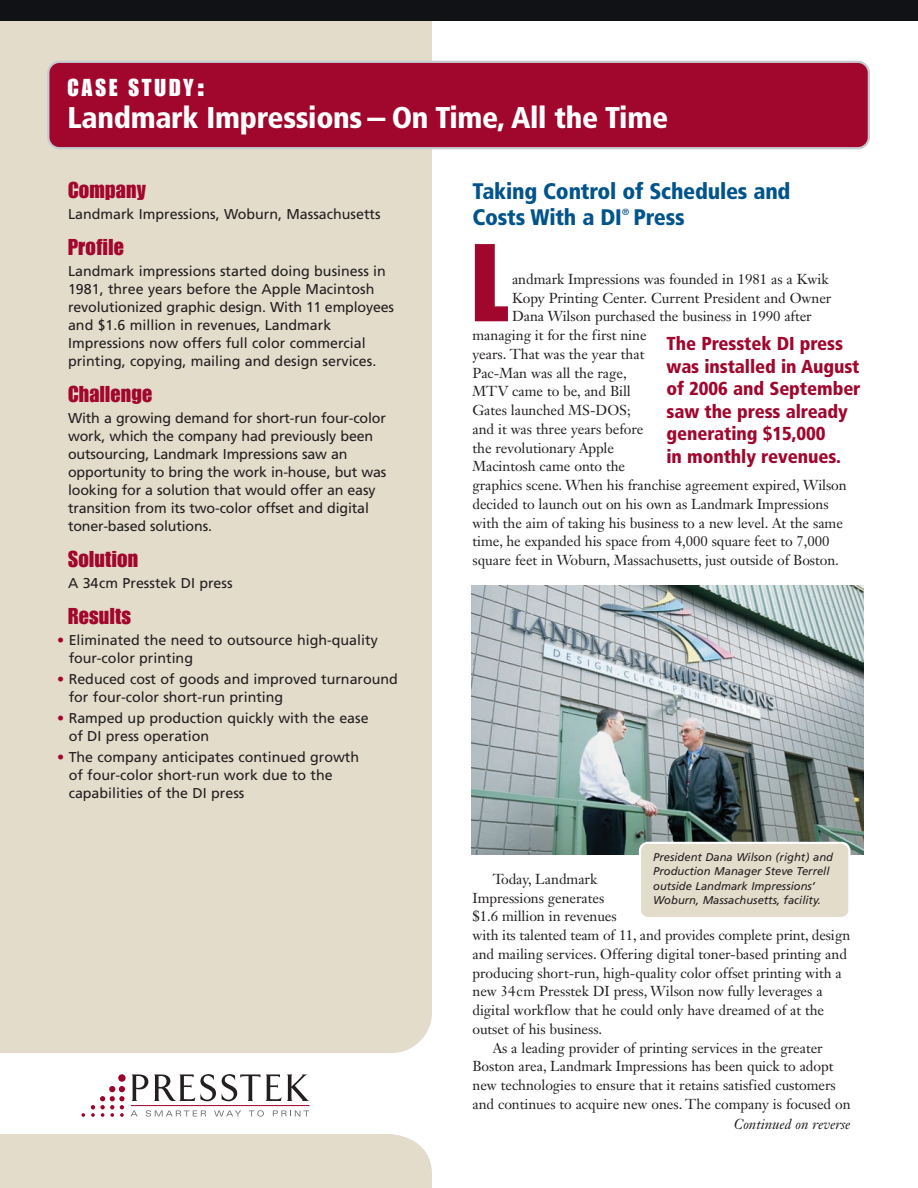
<style>
.page{position:relative;width:918px;height:1188px;background:#fff}
.page>*{position:absolute;margin:0;border:0;box-sizing:border-box;transform-origin:0 0}
.t1{font:108.15px "Impact LT Std";color:#a1072d}
.t2{font:900 condensed 30px "Frutiger LT Std";letter-spacing:-.01em;color:#fff}
.t3{font:24px "Impact LT Std";letter-spacing:.12em;color:#fff}
.t4{font:900 condensed 22.5px/25.5px "Frutiger LT Std";letter-spacing:-.01em;color:#01548b}
.t5{font:22.5px "Impact LT Std";letter-spacing:.015em;color:#a1072d}
.t6{font:900 condensed 18.75px/22.5px "Frutiger LT Std";letter-spacing:-.005em;color:#a1072d}
.t7{font:14.25px "Janson Text LT Std";letter-spacing:-.005em;color:#231f20}
.t8{font:14.25px/18px "Frutiger LT Std";color:#231f20}
.t9{font:italic 14.25px "Janson Text LT Std";color:#231f20}
.t10{font:italic 11.25px/14.2px "Frutiger LT Std";color:#231f20}
.t11{font:9px "Frutiger LT Std";color:#01548b}
.s1{font-family:"Frutiger LT Std";font-weight:900}
.s2{color:#a1072d}
</style>
<div class="page">
<div style="left:351px;top:972px;width:81px;height:81px;background:#e4dccb;border-radius:50%"></div>
<div style="left:0;top:990px;width:390px;height:63px;background:#e4dccb"></div>
<div style="left:0;top:0;width:432px;height:1012px;background:#e4dccb"></div>
<div style="left:118px;top:1074px;width:8px;height:8px;background:#9d0228;border-radius:50%"></div>
<svg style="left:81px;top:1113px;width:4px;height:4px"></svg>
<svg style="left:91px;top:1086px;width:34px;height:31px"></svg>
<svg style="left:132px;top:1074px;width:16px;height:27px"></svg>
<svg style="left:154px;top:1074px;width:62px;height:27px"></svg>
<svg style="left:222px;top:1074px;width:38px;height:27px"></svg>
<svg style="left:266px;top:1074px;width:43px;height:27px"></svg>
<svg style="left:131px;top:1110px;width:7px;height:6px"></svg>
<svg style="left:146px;top:1110px;width:60px;height:7px"></svg>
<svg style="left:214px;top:1110px;width:27px;height:6px"></svg>
<svg style="left:249px;top:1110px;width:15px;height:7px"></svg>
<svg style="left:273px;top:1110px;width:36px;height:6px"></svg>
<hr style="left:131px;top:1105px;width:179px;height:1px;background:#9d0228">
<div style="left:47px;top:61px;width:823px;height:88px;background:#a1072d"></div>
<div style="left:0;top:0;width:918px;height:20px;background:#101216"></div>
<div style="left:0;top:1134px;width:432px;height:54px;background:#e4dccb"></div>
<img style="left:471px;top:585px;width:393px;height:269px">
<div style="left:639px;top:842px;width:212px;height:75px;background:#e4dccb"></div>
<h3 class="t3" style="left:67px;top:78px;width:139px">CASE STUDY<span class="s1">:</span></h3>
<h2 class="t2" style="left:67px;top:105px;width:602px">Landmark Impressions – On Time, All the Time</h2>
<h3 class="t5" style="left:68px;top:182px;width:79px">Company</h3>
<p class="t8" style="left:68px;top:206px;width:314px">Landmark Impressions, Woburn, Massachusetts</p>
<h3 class="t5" style="left:68px;top:239px;width:57px">Profile</h3>
<p class="t8" style="left:68px;top:263px;width:328px">Landmark impressions started doing business in 1981, three years before the Apple Macintosh revolutionized graphic design. With 11 employees and $1.6 million in revenues, Landmark Impressions now offers full color commercial printing, copying, mailing and design services.</p>
<h3 class="t5" style="left:68px;top:386px;width:86px">Challenge</h3>
<p class="t8" style="left:68px;top:410px;width:320px">With a growing demand for short-run four-color work, which the company had previously been outsourcing, Landmark Impressions saw an opportunity to bring the work in-house, but was looking for a solution that would offer an easy transition from its two-color offset and digital toner-based solutions.</p>
<h3 class="t5" style="left:68px;top:551px;width:72px">Solution</h3>
<p class="t8" style="left:68px;top:575px;width:166px">A 34cm Presstek DI press</p>
<h3 class="t5" style="left:68px;top:608px;width:65px">Results</h3>
<p class="t8" style="left:69px;top:632px;width:311px;text-indent:-11px"><span class="s2">•</span> Eliminated the need to outsource high-quality four-color printing</p>
<p class="t8" style="left:69px;top:671px;width:331px;text-indent:-11px"><span class="s2">•</span> Reduced cost of goods and improved turnaround for four-color short-run printing</p>
<p class="t8" style="left:69px;top:710px;width:302px;text-indent:-11px"><span class="s2">•</span> Ramped up production quickly with the ease of DI press operation</p>
<p class="t8" style="left:69px;top:749px;width:292px;text-indent:-11px"><span class="s2">•</span> The company anticipates continued growth of four-color short-run work due to the capabilities of the DI press</p>
<h3 class="t4" style="left:472px;top:180px;width:320px">Taking Control of Schedules and<br>Costs With a DI</h3>
<p class="t11" style="left:622px;top:208px;width:9px">®</p>
<h3 class="t4" style="left:633px;top:205px;width:53px">Press</h3>
<h1 class="t1" style="left:472px;top:244px;width:38px">L</h1>
<p class="t7" style="left:512px;top:273px;width:318px">andmark Impressions was founded in 1981 as a Kwik</p>
<p class="t7" style="left:512px;top:291px;width:321px">Kopy Printing Center. Current President and Owner</p>
<p class="t7" style="left:512px;top:310px;width:301px">Dana Wilson purchased the business in 1990 after</p>
<p class="t7" style="left:473px;top:329px;width:176px">managing it for the first nine</p>
<p class="t7" style="left:473px;top:348px;width:174px">years. That was the year that</p>
<p class="t7" style="left:473px;top:366px;width:156px">Pac-Man was all the rage,</p>
<p class="t7" style="left:473px;top:385px;width:160px">MTV came to be, and Bill</p>
<p class="t7" style="left:473px;top:404px;width:160px">Gates launched MS-DOS;</p>
<p class="t7" style="left:473px;top:423px;width:172px">and it was three years before</p>
<p class="t7" style="left:473px;top:441px;width:143px">the revolutionary Apple</p>
<p class="t7" style="left:473px;top:460px;width:154px">Macintosh came onto the</p>
<p class="t7" style="left:473px;top:479px;width:376px">graphics scene. When his franchise agreement expired, Wilson</p>
<p class="t7" style="left:473px;top:498px;width:358px">decided to launch out on his own as Landmark Impressions</p>
<p class="t7" style="left:473px;top:516px;width:372px">with the aim of taking his business to a new level. At the same</p>
<p class="t7" style="left:473px;top:535px;width:359px">time, he expanded his space from 4,000 square feet to 7,000</p>
<p class="t7" style="left:473px;top:554px;width:368px">square feet in Woburn, Massachusetts, just outside of Boston.</p>
<h3 class="t6" style="left:667px;top:334px;width:196px">The Presstek DI press was installed in August of 2006 and September saw the press already generating $15,000<br>in monthly revenues.</h3>
<p class="t10" style="left:653px;top:851px;width:181px">President Dana Wilson (right) and Production Manager Steve Terrell outside Landmark Impressions’ Woburn, Massachusetts, facility.</p>
<p class="t7" style="left:493px;top:873px;width:106px">Today, Landmark</p>
<p class="t7" style="left:473px;top:891px;width:133px">Impressions generates</p>
<p class="t7" style="left:473px;top:910px;width:146px">$1.6 million in revenues</p>
<p class="t7" style="left:473px;top:929px;width:379px">with its talented team of 11, and provides complete print, design</p>
<p class="t7" style="left:473px;top:948px;width:376px">and mailing services. Offering digital toner-based printing and</p>
<p class="t7" style="left:473px;top:966px;width:371px">producing short-run, high-quality color offset printing with a</p>
<p class="t7" style="left:473px;top:985px;width:352px">new 34cm Presstek DI press, Wilson now fully leverages a</p>
<p class="t7" style="left:473px;top:1004px;width:353px">digital workflow that he could only have dreamed of at the</p>
<p class="t7" style="left:473px;top:1023px;width:131px">outset of his business.</p>
<p class="t7" style="left:493px;top:1041px;width:332px">As a leading provider of printing services in the greater</p>
<p class="t7" style="left:473px;top:1060px;width:362px">Boston area, Landmark Impressions has been quick to adopt</p>
<p class="t7" style="left:473px;top:1079px;width:365px">new technologies to ensure that it retains satisfied customers</p>
<p class="t7" style="left:473px;top:1098px;width:380px">and continues to acquire new ones. The company is focused on</p>
<p class="t9" style="left:734px;top:1119px;width:118px">Continued on reverse</p>
</div>
